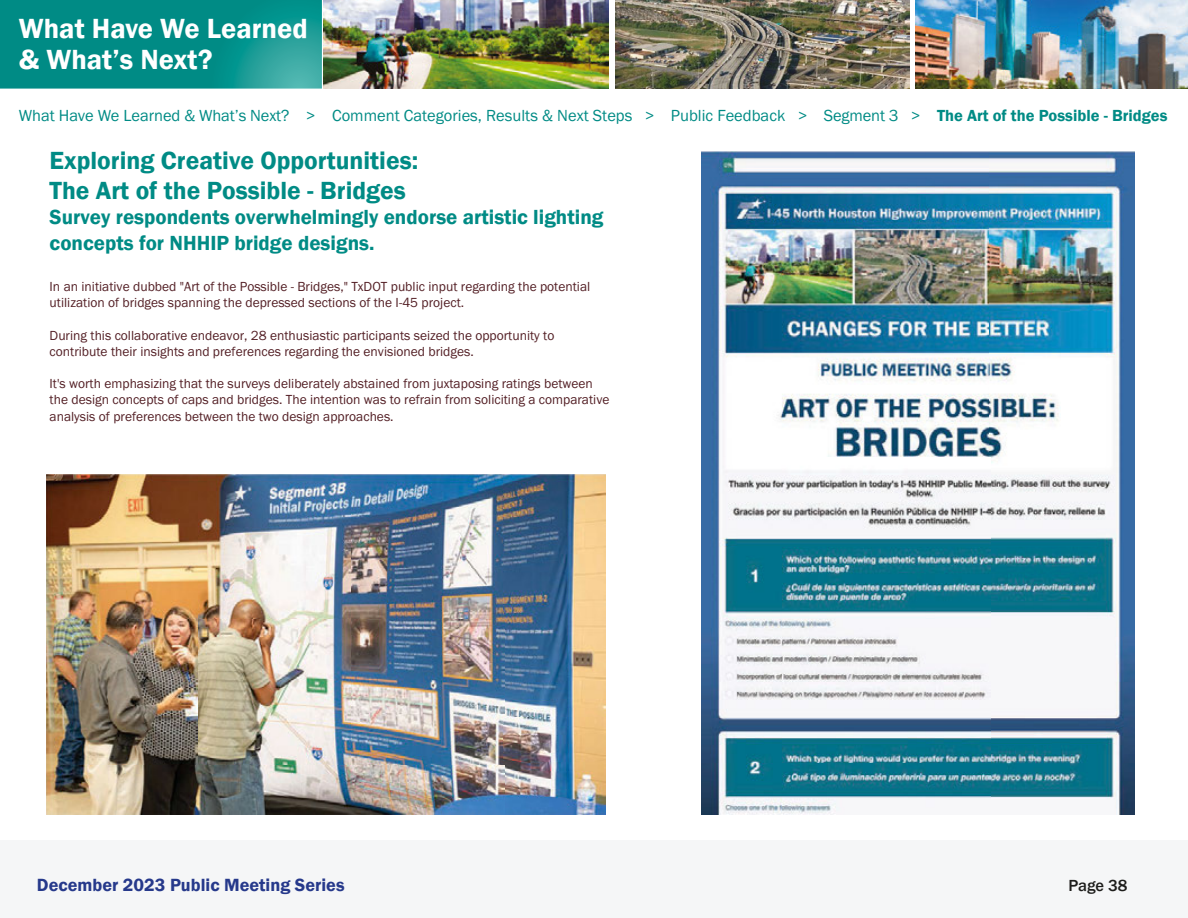
<style>
.page{position:relative;width:1188px;height:918px;background:#fff}
.page>*{position:absolute;margin:0;border:0;box-sizing:border-box;transform-origin:0 0}
.t1{font:28.5px/31.5px "Franklin Gothic URW Dem";color:#fff}
.t2{font:25.5px/30.6px "Franklin Gothic URW Dem";color:#008b85}
.t3{font:21px/25.2px "Franklin Gothic URW Dem";color:#008b85}
.t4{font:18.15px "Franklin Gothic URW Dem";color:#26398b}
.t5{font:16.5px "Franklin Gothic URW Boo";color:#008b85}
.t6{font:500 16.5px "Franklin Gothic URW";letter-spacing:-.005em;color:#1d1d1b}
.t7{font:13.5px/16.2px "Franklin Gothic URW Boo";color:#531f25}
.s1{font-family:"Franklin Gothic URW Dem"}
</style>
<div class="page">
<svg style="left:0;top:0;width:322px;height:89px;background:#08908a"></svg>
<div style="left:0;top:840px;width:1188px;height:78px;background:#f5f6f7"></div>
<img style="left:323px;top:0;width:286px;height:89px">
<img style="left:615px;top:0;width:294px;height:89px">
<img style="left:916px;top:0;width:272px;height:89px">
<img style="left:702px;top:152px;width:432px;height:662px">
<img style="left:46px;top:474px;width:560px;height:340px">
<p class="t1" style="left:19px;top:12px;width:290px">What Have We Learned &amp; What’s Next?</p>
<p class="t5" style="left:19px;top:105px;width:1150px">What Have We Learned &amp; What’s Next? &gt; Comment Categories, Results &amp; Next Steps &gt; Public Feedback &gt; Segment 3 &gt; <span class="s1">The Art of the Possible - Bridges</span></p>
<p class="t2" style="left:50px;top:144px;width:370px">Exploring Creative Opportunities:<br>The Art of the Possible - Bridges</p>
<p class="t3" style="left:50px;top:204px;width:555px">Survey respondents overwhelmingly endorse artistic lighting concepts for NHHIP bridge designs.</p>
<p class="t7" style="left:50px;top:278px;width:542px">In an initiative dubbed "Art of the Possible - Bridges," TxDOT public input regarding the potential utilization of bridges spanning the depressed sections of the I-45 project.</p>
<p class="t7" style="left:50px;top:327px;width:506px">During this collaborative endeavor, 28 enthusiastic participants seized the opportunity to contribute their insights and preferences regarding the envisioned bridges.</p>
<p class="t7" style="left:50px;top:375px;width:561px">It's worth emphasizing that the surveys deliberately abstained from juxtaposing ratings between the design concepts of caps and bridges. The intention was to refrain from soliciting a comparative analysis of preferences between the two design approaches.</p>
<h3 class="t4" style="left:37px;top:873px;width:309px">December 2023 Public Meeting Series</h3>
<p class="t6" style="left:1068px;top:875px;width:61px">Page 38</p>
</div>
